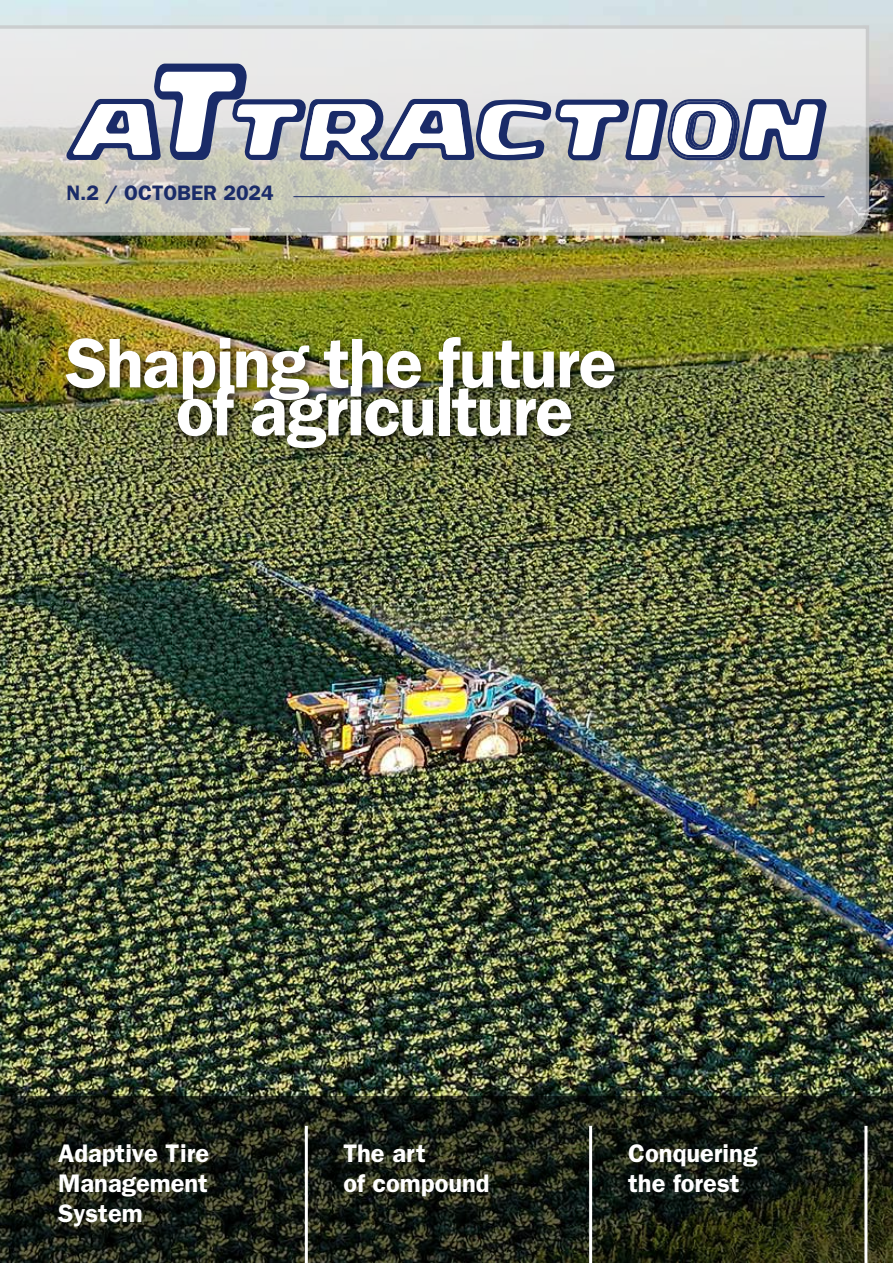
<style>
.page{position:relative;width:893px;height:1263px;background:#fff}
.page>*{position:absolute;margin:0;border:0;box-sizing:border-box;transform-origin:0 0}
.t1{font:600 72.6px "Franklin Gothic";letter-spacing:-.035em;color:#fff}
.t2{font:600 25.5px/30px "ITC Franklin Gothic Std";color:#fff}
.t3{font:600 21px "ITC Franklin Gothic Std";color:#1a2b68}
</style>
<div class="page">
<img style="left:0;top:0;width:893px;height:1096px">
<svg style="left:0;top:24px;width:871px;height:213px;background:#d1d0cb"></svg>
<svg style="left:66px;top:64px;width:761px;height:96px"></svg>
<svg style="left:0;top:1096px;width:893px;height:167px;background:#1e2315"></svg>
<svg style="left:57px;top:1096px;width:508px;height:167px;background:#1e2318"></svg>
<hr style="left:305px;top:1126px;width:3px;height:137px;background:#fff">
<hr style="left:864px;top:1126px;width:3px;height:137px;background:#fff">
<hr style="left:293px;top:196px;width:531px;height:1px;background:#1a2b68">
<div style="left:61px;top:332px;width:566px;height:130px;background:#000;opacity:.75"></div>
<hr style="left:589px;top:1126px;width:3px;height:137px;background:#fff">
<p class="t3" style="left:66px;top:181px;width:209px">N.2 / OCTOBER 2024</p>
<h1 class="t1" style="left:66px;top:318px;width:553px">Shaping the future</h1>
<h1 class="t1" style="left:176px;top:366px;width:399px">of agriculture</h1>
<p class="t2" style="left:58px;top:1138px;width:153px;text-align:justify">Adaptive Tire Management System</p>
<p class="t2" style="left:343px;top:1138px;width:148px">The art<br>of compound</p>
<p class="t2" style="left:628px;top:1138px;width:131px">Conquering the forest</p>
</div>
